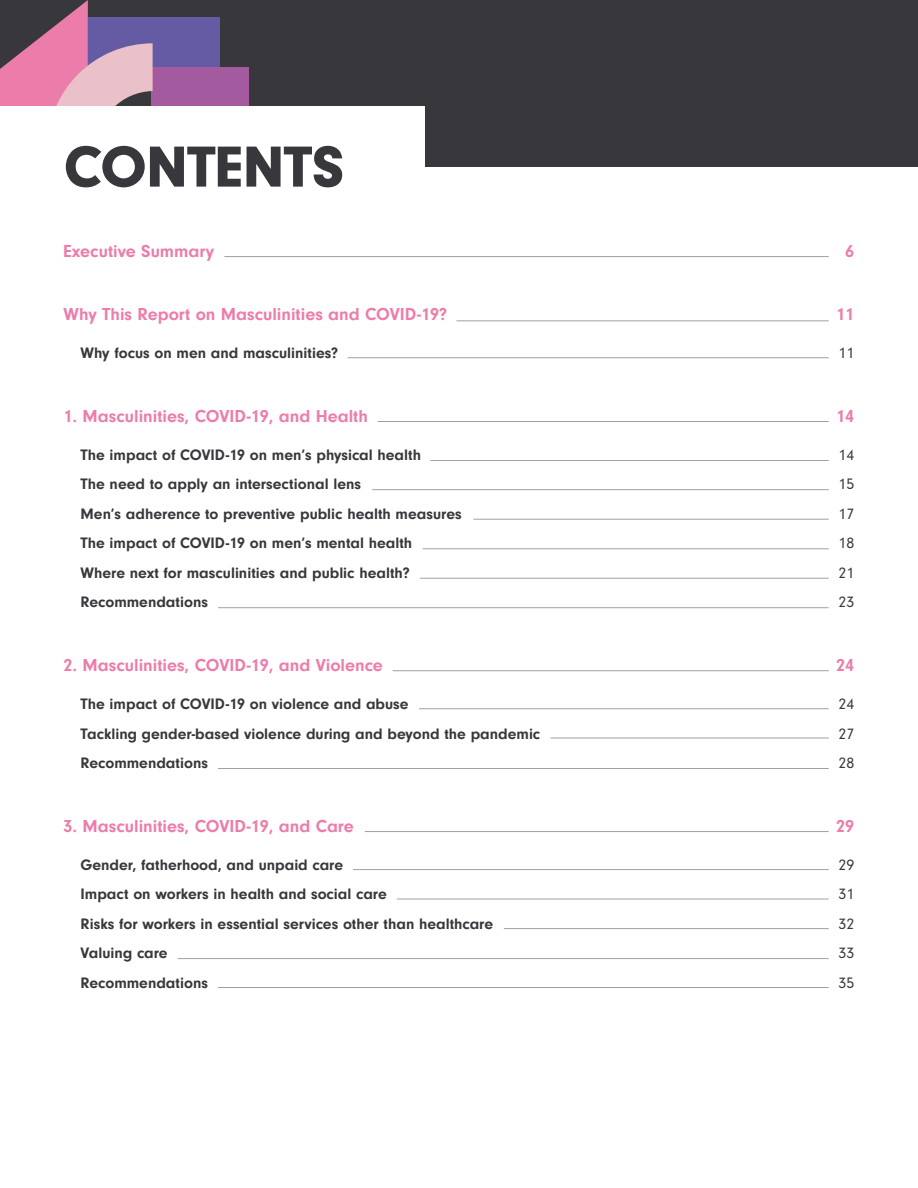
<style>
.page{position:relative;width:918px;height:1188px;background:#fff}
.page>*{position:absolute;margin:0;border:0;box-sizing:border-box;transform-origin:0 0}
.t1{font:900 60px "Neuzeit Gro";letter-spacing:-.01em;color:#37373c}
.t2{font:700 18px "Neuzeit Gro";color:#ec7dab}
.t3{font:700 15.75px/29.5px "Neuzeit Gro";color:#37373c}
.t4{font:15.75px/29.5px "Neuzeit Gro";color:#37373c;text-align:justify}
</style>
<div class="page">
<div style="left:0;top:0;width:918px;height:167px;background:#37373c"></div>
<div style="left:151px;top:67px;width:98px;height:82px;background:#a45a9f"></div>
<div style="left:88px;top:17px;width:131px;height:50px;background:#655aa4"></div>
<svg style="left:0;top:0;width:153px;height:106px"></svg>
<div style="left:0;top:106px;width:425px;height:107px;background:#fff"></div>
<hr style="left:456px;top:321px;width:373px;height:1px;background:#a2a0a4">
<hr style="left:224px;top:256px;width:605px;height:1px;background:#a2a0a4">
<hr style="left:348px;top:357px;width:481px;height:1px;background:#a2a0a4">
<hr style="left:378px;top:421px;width:451px;height:1px;background:#a2a0a4">
<hr style="left:430px;top:460px;width:399px;height:1px;background:#a2a0a4">
<hr style="left:372px;top:489px;width:457px;height:1px;background:#a2a0a4">
<hr style="left:473px;top:519px;width:356px;height:1px;background:#a2a0a4">
<hr style="left:423px;top:549px;width:406px;height:1px;background:#a2a0a4">
<hr style="left:420px;top:578px;width:409px;height:1px;background:#a2a0a4">
<hr style="left:218px;top:607px;width:611px;height:1px;background:#a2a0a4">
<hr style="left:393px;top:670px;width:436px;height:1px;background:#a2a0a4">
<hr style="left:419px;top:708px;width:410px;height:1px;background:#a2a0a4">
<hr style="left:551px;top:738px;width:278px;height:1px;background:#a2a0a4">
<hr style="left:218px;top:768px;width:611px;height:1px;background:#a2a0a4">
<hr style="left:365px;top:831px;width:464px;height:1px;background:#a2a0a4">
<hr style="left:353px;top:869px;width:476px;height:1px;background:#a2a0a4">
<hr style="left:397px;top:899px;width:432px;height:1px;background:#a2a0a4">
<hr style="left:504px;top:928px;width:325px;height:1px;background:#a2a0a4">
<hr style="left:178px;top:958px;width:651px;height:1px;background:#a2a0a4">
<hr style="left:218px;top:987px;width:611px;height:1px;background:#a2a0a4">
<h1 class="t1" style="left:64px;top:133px;width:282px">CONTENTS</h1>
<p class="t2" style="left:64px;top:241px;width:152px">Executive Summary</p>
<p class="t2" style="left:64px;top:304px;width:385px">Why This Report on Masculinities and COVID-19?</p>
<p class="t3" style="left:81px;top:339px;width:259px">Why focus on men and masculinities?</p>
<p class="t2" style="left:64px;top:406px;width:306px">1. Masculinities, COVID-19, and Health</p>
<p class="t3" style="left:81px;top:440px;width:383px">The impact of COVID-19 on men’s physical health<br>The need to apply an intersectional lens<br>Men’s adherence to preventive public health measures The impact of COVID-19 on men’s mental health<br>Where next for masculinities and public health?<br>Recommendations</p>
<p class="t2" style="left:64px;top:655px;width:321px">2. Masculinities, COVID-19, and Violence</p>
<p class="t3" style="left:81px;top:689px;width:461px">The impact of COVID-19 on violence and abuse<br>Tackling gender-based violence during and beyond the pandemic<br>Recommendations</p>
<p class="t2" style="left:64px;top:816px;width:292px">3. Masculinities, COVID-19, and Care</p>
<p class="t3" style="left:81px;top:850px;width:414px">Gender, fatherhood, and unpaid care<br>Impact on workers in health and social care<br>Risks for workers in essential services other than healthcare Valuing care<br>Recommendations</p>
<p class="t2" style="left:845px;top:241px;width:10px">6</p>
<p class="t2" style="left:836px;top:304px;width:19px">11</p>
<p class="t4" style="left:838px;top:339px;width:17px">11</p>
<p class="t2" style="left:836px;top:406px;width:19px">14</p>
<p class="t4" style="left:838px;top:440px;width:17px">14<br>15<br>17<br>18<br>21<br>23</p>
<p class="t2" style="left:836px;top:655px;width:19px">24</p>
<p class="t4" style="left:838px;top:689px;width:17px">24<br>27<br>28</p>
<p class="t2" style="left:836px;top:816px;width:19px">29</p>
<p class="t4" style="left:838px;top:850px;width:17px">29<br>31<br>32<br>33<br>35</p>
</div>
